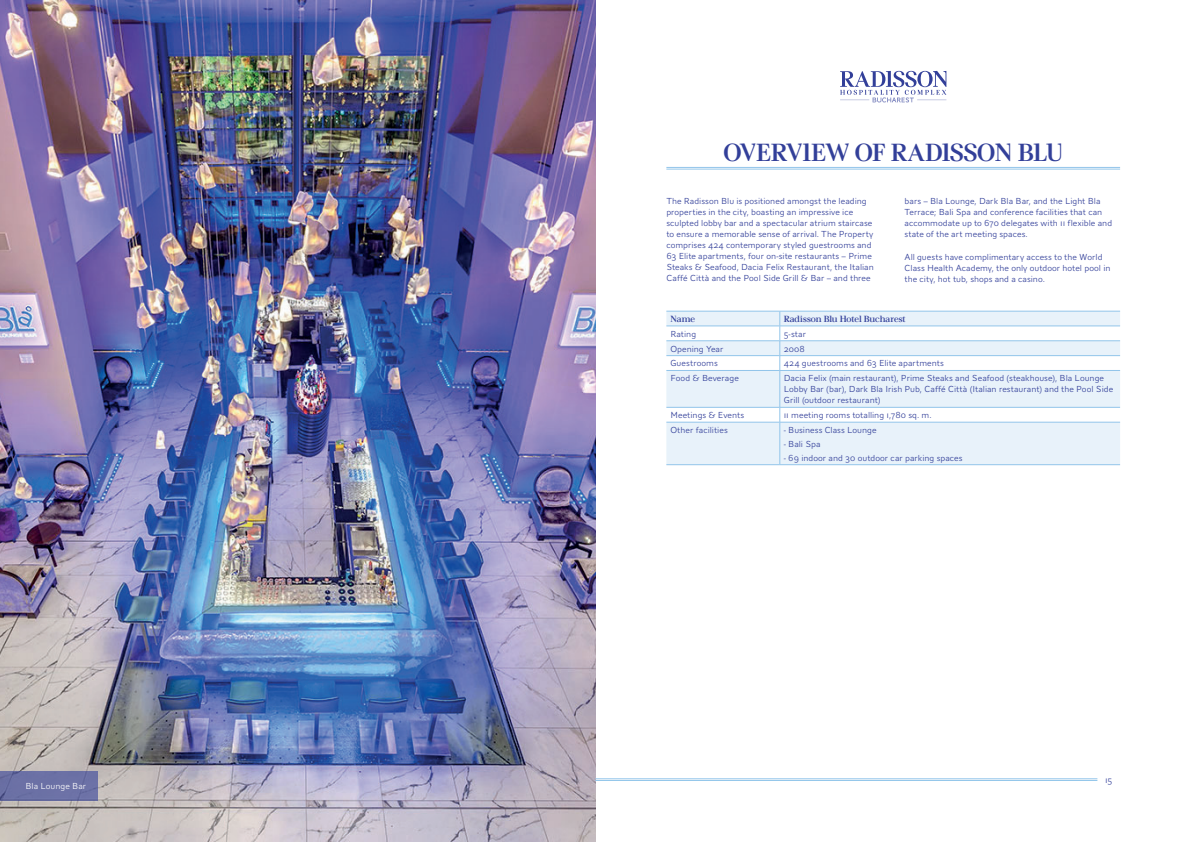
<style>
.page{position:relative;width:1191px;height:842px;background:#fff}
.page>*{position:absolute;margin:0;border:0;box-sizing:border-box;transform-origin:0 0}
.t1{font:25px "Virgin Book Two Plain";letter-spacing:-.015em;color:#323f99}
.t2{font:300 9px/11px "AW Conqueror Sans";color:#323f99}
.t3{font:9px "Virgin Book Two Plain";color:#323f99}
.t4{font:300 9px "AW Conqueror Sans";letter-spacing:-.005em;color:#fff}
</style>
<div class="page">
<img style="left:0;top:0;width:595px;height:842px">
<hr style="left:595px;top:779px;width:502px;height:1px;background:#92c5ea">
<hr style="left:595px;top:780px;width:502px;height:1px;background:#92c5ea">
<svg style="left:666px;top:312px;width:454px;height:152px;fill:#e8f2fa"></svg>
<hr style="left:666px;top:311px;width:114px;height:1px;background:#92c5ea">
<hr style="left:780px;top:311px;width:340px;height:1px;background:#92c5ea">
<hr style="left:666px;top:326px;width:114px;height:1px;background:#92c5ea">
<hr style="left:780px;top:326px;width:340px;height:1px;background:#92c5ea">
<hr style="left:666px;top:340px;width:114px;height:1px;background:#92c5ea">
<hr style="left:780px;top:340px;width:340px;height:1px;background:#92c5ea">
<hr style="left:666px;top:355px;width:114px;height:1px;background:#92c5ea">
<hr style="left:780px;top:355px;width:340px;height:1px;background:#92c5ea">
<svg style="left:779px;top:311px;width:1px;height:59px"></svg>
<hr style="left:666px;top:370px;width:114px;height:1px;background:#92c5ea">
<hr style="left:780px;top:370px;width:340px;height:1px;background:#92c5ea">
<hr style="left:779px;top:371px;width:1px;height:36px;background:#92c5ea">
<hr style="left:666px;top:407px;width:114px;height:1px;background:#92c5ea">
<hr style="left:780px;top:407px;width:340px;height:1px;background:#92c5ea">
<svg style="left:779px;top:408px;width:1px;height:14px"></svg>
<hr style="left:666px;top:422px;width:114px;height:1px;background:#92c5ea">
<hr style="left:780px;top:422px;width:340px;height:1px;background:#92c5ea">
<hr style="left:779px;top:422px;width:1px;height:42px;background:#92c5ea">
<hr style="left:666px;top:464px;width:114px;height:1px;background:#92c5ea">
<hr style="left:780px;top:464px;width:340px;height:1px;background:#92c5ea">
<hr style="left:666px;top:167px;width:454px;height:1px;background:#92c5ea">
<hr style="left:666px;top:169px;width:454px;height:1px;background:#92c5ea">
<div style="left:0;top:771px;width:98px;height:30px;background:#6c71a5"></div>
<svg style="left:840px;top:71px;width:106px;height:31px"></svg>
<p class="t4" style="left:26px;top:779px;width:62px">Bla Lounge Bar</p>
<h1 class="t1" style="left:723px;top:140px;width:341px">OVERVIEW OF RADISSON BLU</h1>
<p class="t2" style="left:666px;top:196px;width:209px">The Radisson Blu is positioned amongst the leading properties in the city, boasting an impressive ice sculpted lobby bar and a spectacular atrium staircase to ensure a memorable sense of arrival. The Property comprises 424 contemporary styled guestrooms and 63 Elite apartments, four on-site restaurants – Prime Steaks &amp; Seafood, Dacia Felix Restaurant, the Italian Caffé Città and the Pool Side Grill &amp; Bar – and three</p>
<p class="t2" style="left:904px;top:196px;width:209px">bars – Bla Lounge, Dark Bla Bar, and the Light Bla Terrace; Bali Spa and conference facilities that can accommodate up to 670 delegates with 11 flexible and state of the art meeting spaces.</p>
<p class="t2" style="left:904px;top:251px;width:207px">All guests have complimentary access to the World<br>Class Health Academy, the only outdoor hotel pool in the city, hot tub, shops and a casino.</p>
<p class="t3" style="left:670px;top:315px;width:26px">Name</p>
<p class="t3" style="left:784px;top:315px;width:123px">Radisson Blu Hotel Bucharest</p>
<p class="t2" style="left:670px;top:328px;width:27px">Rating</p>
<p class="t2" style="left:784px;top:328px;width:24px">5-star</p>
<p class="t2" style="left:670px;top:343px;width:55px">Opening Year</p>
<p class="t2" style="left:784px;top:343px;width:23px">2008</p>
<p class="t2" style="left:670px;top:358px;width:49px">Guestrooms</p>
<p class="t2" style="left:784px;top:358px;width:162px">424 guestrooms and 63 Elite apartments</p>
<p class="t2" style="left:670px;top:373px;width:70px">Food &amp; Beverage</p>
<p class="t2" style="left:784px;top:373px;width:331px">Dacia Felix (main restaurant), Prime Steaks and Seafood (steakhouse), Bla Lounge<br>Lobby Bar (bar), Dark Bla Irish Pub, Caffé Città (Italian restaurant) and the Pool Side<br>Grill (outdoor restaurant)</p>
<p class="t2" style="left:670px;top:410px;width:75px">Meetings &amp; Events</p>
<p class="t2" style="left:784px;top:410px;width:149px">11 meeting rooms totalling 1,780 sq. m.</p>
<p class="t2" style="left:670px;top:424px;width:59px">Other facilities</p>
<p class="t2" style="left:784px;top:424px;width:94px">- Business Class Lounge</p>
<p class="t2" style="left:784px;top:438px;width:38px">- Bali Spa</p>
<p class="t2" style="left:784px;top:452px;width:180px">- 69 indoor and 30 outdoor car parking spaces</p>
<p class="t2" style="left:1105px;top:774px;width:9px">15</p>
</div>
